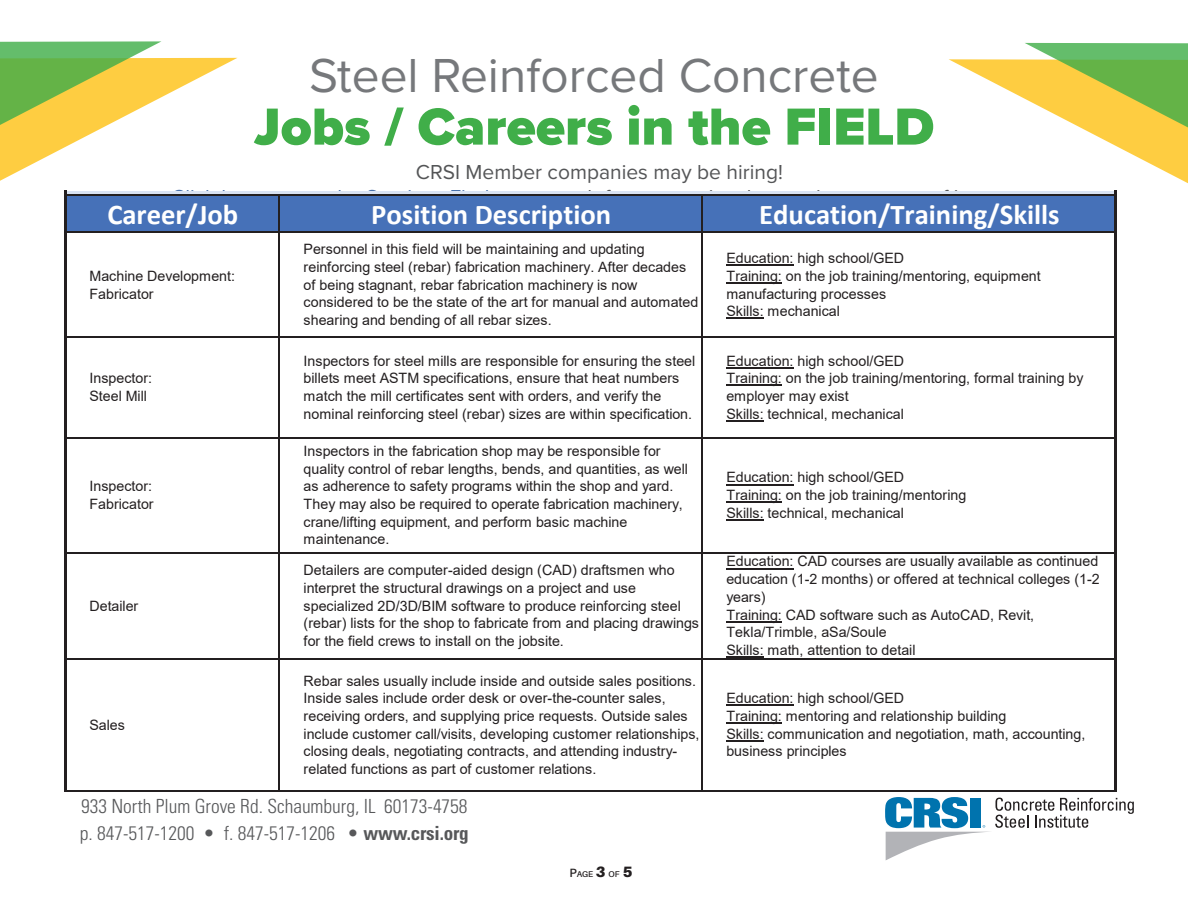
<style>
.page{position:relative;width:1188px;height:918px;background:#fff}
.page>*{position:absolute;margin:0;border:0;box-sizing:border-box;transform-origin:0 0}
.t1{font:900 54px "Proxima Nova";color:#40ae49}
.t2{font:49.5px "Proxima Nova";color:#76787b}
.t3{font:700 28.65px "Calibri";color:#fff}
.t4{font:21px "Proxima Nova";color:#545557}
.t5{font:300 condensed 19.5px/27px "Univers LT Std";color:#57585a}
.t6{font:14.25px/17.7px "Arial";color:#231f20}
.t7{font:600 8.4px "Aileron";color:#231f20}
.s1{font-stretch:normal}
.s2{font-weight:700}
.s3{font-size:12px}
.s4{font-weight:900;font-size:15px}
</style>
<div class="page">
<svg style="left:885px;top:797px;width:249px;height:63px"></svg>
<svg style="left:161px;top:58px;width:76px;height:40px"></svg>
<svg style="left:0;top:41px;width:161px;height:150px"></svg>
<svg style="left:949px;top:59px;width:76px;height:40px"></svg>
<svg style="left:1025px;top:43px;width:163px;height:148px"></svg>
<svg style="left:67px;top:191px;width:1047px;height:4px;background:#abb2bd"></svg>
<div style="left:66px;top:195px;width:1050px;height:38px;background:#4671b8"></div>
<hr style="left:64px;top:191px;width:3px;height:42px;background:#231f20">
<hr style="left:1114px;top:191px;width:3px;height:42px;background:#231f20">
<hr style="left:279px;top:196px;width:1px;height:37px;background:#231f20">
<hr style="left:701px;top:196px;width:2px;height:37px;background:#231f20">
<hr style="left:67px;top:195px;width:1047px;height:1px;background:#231f20">
<hr style="left:726px;top:265px;width:68px;height:1px;background:#231f20">
<hr style="left:726px;top:282px;width:56px;height:1px;background:#231f20">
<hr style="left:726px;top:318px;width:38px;height:1px;background:#231f20">
<hr style="left:726px;top:367px;width:68px;height:1px;background:#231f20">
<hr style="left:726px;top:385px;width:56px;height:1px;background:#231f20">
<hr style="left:726px;top:420px;width:38px;height:1px;background:#231f20">
<hr style="left:726px;top:484px;width:68px;height:1px;background:#231f20">
<hr style="left:726px;top:502px;width:56px;height:1px;background:#231f20">
<hr style="left:726px;top:519px;width:38px;height:1px;background:#231f20">
<hr style="left:726px;top:568px;width:68px;height:1px;background:#231f20">
<hr style="left:726px;top:621px;width:56px;height:1px;background:#231f20">
<hr style="left:726px;top:656px;width:38px;height:1px;background:#231f20">
<hr style="left:726px;top:705px;width:68px;height:1px;background:#231f20">
<hr style="left:726px;top:723px;width:56px;height:1px;background:#231f20">
<hr style="left:726px;top:740px;width:38px;height:1px;background:#231f20">
<hr style="left:64px;top:232px;width:3px;height:559px;background:#231f20">
<hr style="left:279px;top:233px;width:1px;height:558px;background:#231f20">
<hr style="left:701px;top:233px;width:2px;height:558px;background:#231f20">
<hr style="left:1114px;top:232px;width:3px;height:559px;background:#231f20">
<hr style="left:67px;top:232px;width:1047px;height:1px;background:#231f20">
<hr style="left:67px;top:336px;width:1047px;height:2px;background:#231f20">
<hr style="left:67px;top:437px;width:1047px;height:1px;background:#231f20">
<hr style="left:67px;top:552px;width:1047px;height:1px;background:#231f20">
<hr style="left:67px;top:658px;width:1047px;height:2px;background:#231f20">
<hr style="left:67px;top:790px;width:1047px;height:1px;background:#231f20">
<h2 class="t2" style="left:309px;top:55px;width:571px">Steel Reinforced Concrete</h2>
<h1 class="t1" style="left:254px;top:104px;width:682px">Jobs / Careers in the FIELD</h1>
<h3 class="t4" style="left:416px;top:163px;width:369px">CRSI Member companies may be hiring!</h3>
<h3 class="t3" style="left:107px;top:203px;width:132px">Career/Job</h3>
<h3 class="t3" style="left:371px;top:203px;width:242px">Position Description</h3>
<h3 class="t3" style="left:759px;top:203px;width:302px">Education/Training/Skills</h3>
<p class="t6" style="left:90px;top:268px;width:147px">Machine Development:<br>Fabricator</p>
<p class="t6" style="left:90px;top:371px;width:64px">Inspector:<br>Steel Mill</p>
<p class="t6" style="left:90px;top:479px;width:66px">Inspector:<br>Fabricator</p>
<p class="t6" style="left:90px;top:598px;width:50px">Detailer</p>
<p class="t6" style="left:90px;top:717px;width:37px">Sales</p>
<p class="t6" style="left:304px;top:242px;width:396px">Personnel in this field will be maintaining and updating reinforcing steel (rebar) fabrication machinery. After decades of being stagnant, rebar fabrication machinery is now considered to be the state of the art for manual and automated shearing and bending of all rebar sizes.</p>
<p class="t6" style="left:726px;top:251px;width:316px">Education: high school/GED<br>Training: on the job training/mentoring, equipment manufacturing processes<br>Skills: mechanical</p>
<p class="t6" style="left:304px;top:353px;width:393px">Inspectors for steel mills are responsible for ensuring the steel billets meet ASTM specifications, ensure that heat numbers match the mill certificates sent with orders, and verify the nominal reinforcing steel (rebar) sizes are within specification.</p>
<p class="t6" style="left:726px;top:353px;width:359px">Education: high school/GED<br>Training: on the job training/mentoring, formal training by employer may exist<br>Skills: technical, mechanical</p>
<p class="t6" style="left:304px;top:443px;width:386px">Inspectors in the fabrication shop may be responsible for quality control of rebar lengths, bends, and quantities, as well as adherence to safety programs within the shop and yard.<br>They may also be required to operate fabrication machinery, crane/lifting equipment, and perform basic machine maintenance.</p>
<p class="t6" style="left:726px;top:470px;width:241px">Education: high school/GED<br>Training: on the job training/mentoring<br>Skills: technical, mechanical</p>
<p class="t6" style="left:304px;top:563px;width:397px">Detailers are computer-aided design (CAD) draftsmen who interpret the structural drawings on a project and use specialized 2D/3D/BIM software to produce reinforcing steel (rebar) lists for the shop to fabricate from and placing drawings for the field crews to install on the jobsite.</p>
<p class="t6" style="left:726px;top:554px;width:375px">Education: CAD courses are usually available as continued education (1-2 months) or offered at technical colleges (1-2 years)<br>Training: CAD software such as AutoCAD, Revit, Tekla/Trimble, aSa/Soule<br>Skills: math, attention to detail</p>
<p class="t6" style="left:304px;top:673px;width:397px">Rebar sales usually include inside and outside sales positions.<br>Inside sales include order desk or over-the-counter sales, receiving orders, and supplying price requests. Outside sales include customer call/visits, developing customer relationships, closing deals, negotiating contracts, and attending industry&shy;related functions as part of customer relations.</p>
<p class="t6" style="left:726px;top:691px;width:361px">Education: high school/GED<br>Training: mentoring and relationship building<br>Skills: communication and negotiation, math, accounting, business principles</p>
<h3 class="t5" style="left:80px;top:794px;width:390px">933 North Plum Grove Rd. Schaumburg, IL 60173-4758 p. 847-517-1200 • f. 847-517-1206 <span class="s1">•</span> <span class="s2">www.crsi.org</span></h3>
<p class="t7" style="left:569px;top:869px;width:65px"><span class="s3">P</span>AGE <span class="s4">3</span> OF <span class="s4">5</span></p>
</div>
